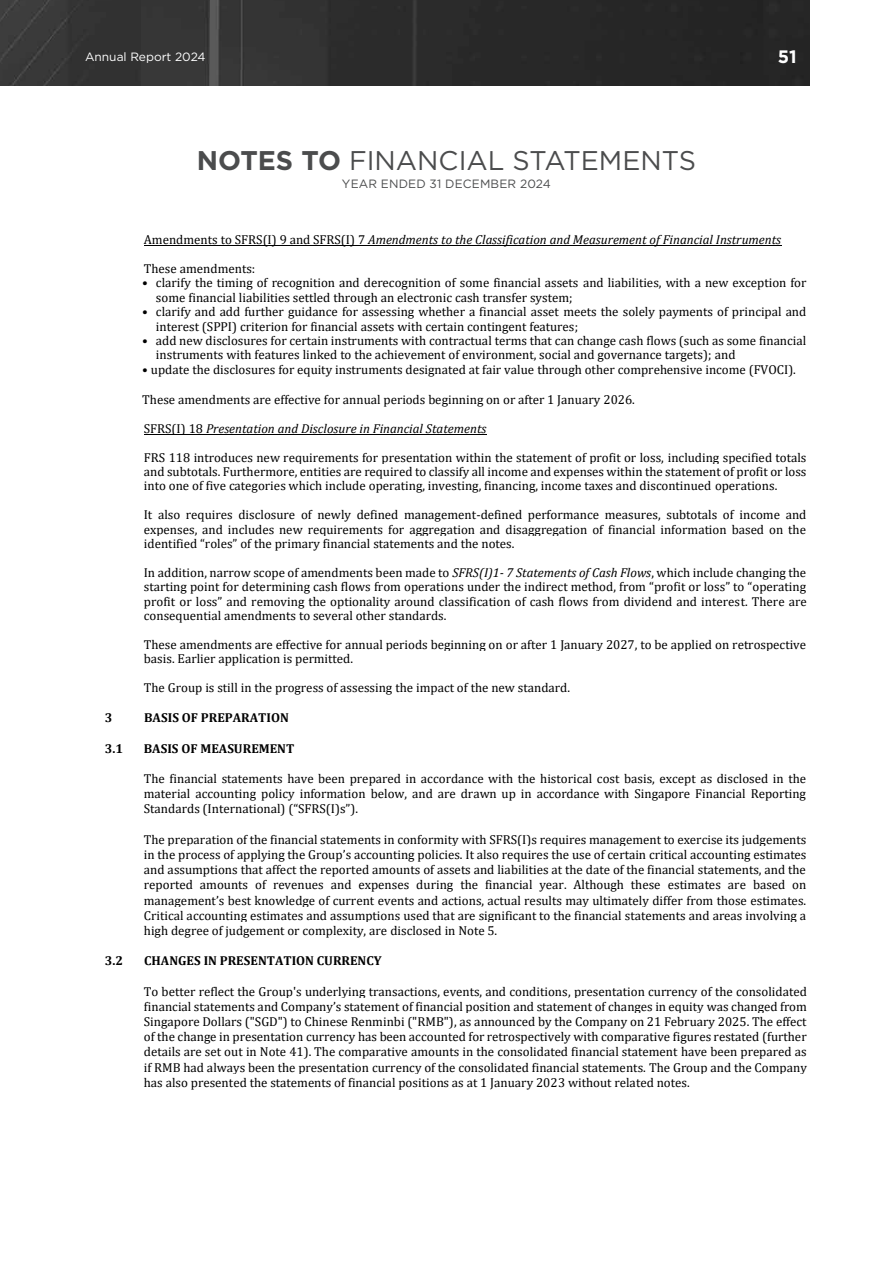
<style>
.page{position:relative;width:893px;height:1263px;background:#fff}
.page>*{position:absolute;margin:0;border:0;box-sizing:border-box;transform-origin:0 0}
.t1{font:27px "Gotham";color:#4b4c4d}
.t2{font:700 18px "Gotham";color:#fff}
.t3{font:12.9px/15.1px "Cambria";color:#000;text-align:justify}
.t4{font:italic 12.9px "Cambria";color:#000}
.t5{font:700 12.9px "Cambria";color:#000}
.t6{font:12px "Gotham";letter-spacing:.01em;color:#4b4c4d}
.t7{font:12px "Gotham";color:#fff}
.s1{font-weight:700}
.s2{font-style:normal}
.s3{font-style:italic}
</style>
<div class="page">
<hr style="left:144px;top:245px;width:638px;height:1px;background:#000">
<hr style="left:144px;top:434px;width:343px;height:1px;background:#000">
<img style="left:0;top:0;width:809px;height:85px">
<p class="t7" style="left:85px;top:49px;width:122px">Annual Report 2024</p>
<h1 class="t1" style="left:197px;top:144px;width:501px"><span class="s1">NOTES TO</span> FINANCIAL STATEMENTS</h1>
<p class="t6" style="left:342px;top:176px;width:211px">YEAR ENDED 31 DECEMBER 2024</p>
<p class="t5" style="left:105px;top:156px;width:426px">G.H.Y CULTURE &amp; MEDIA HOLDING CO., LIMITED AND ITS SUBSIDIARIES</p>
<h2 class="t2" style="left:778px;top:44px;width:20px">51</h2>
<p class="t4" style="left:144px;top:231px;width:639px"><span class="s2">Amendments to SFRS(I) 9 and SFRS(I) 7</span> Amendments to the Classification and Measurement of Financial Instruments</p>
<p class="t3" style="left:144px;top:261px;width:113px">These amendments:</p>
<p class="t3" style="left:156px;top:276px;width:652px;line-height:14.4px;text-indent:-14px">• clarify the timing of recognition and derecognition of some financial assets and liabilities, with a new exception for some financial liabilities settled through an electronic cash transfer system;</p>
<p class="t3" style="left:156px;top:304px;width:652px;line-height:14.4px;text-indent:-14px">• clarify and add further guidance for assessing whether a financial asset meets the solely payments of principal and interest (SPPI) criterion for financial assets with certain contingent features;</p>
<p class="t3" style="left:156px;top:333px;width:652px;line-height:14.5px;text-indent:-14px">• add new disclosures for certain instruments with contractual terms that can change cash flows (such as some financial instruments with features linked to the achievement of environment, social and governance targets); and</p>
<p class="t3" style="left:142px;top:362px;width:655px">• update the disclosures for equity instruments designated at fair value through other comprehensive income (FVOCI).</p>
<p class="t3" style="left:142px;top:392px;width:494px">These amendments are effective for annual periods beginning on or after 1 January 2026.</p>
<p class="t4" style="left:144px;top:419px;width:344px"><span class="s2">SFRS(I) 18</span> Presentation and Disclosure in Financial Statements</p>
<p class="t3" style="left:144px;top:450px;width:664px;line-height:14.4px">FRS 118 introduces new requirements for presentation within the statement of profit or loss, including specified totals and subtotals. Furthermore, entities are required to classify all income and expenses within the statement of profit or loss into one of five categories which include operating, investing, financing, income taxes and discontinued operations.</p>
<p class="t3" style="left:144px;top:508px;width:664px;line-height:14.4px">It also requires disclosure of newly defined management-defined performance measures, subtotals of income and expenses, and includes new requirements for aggregation and disaggregation of financial information based on the identified “roles” of the primary financial statements and the notes.</p>
<p class="t3" style="left:144px;top:565px;width:664px;line-height:14.4px">In addition, narrow scope of amendments been made to <span class="s3">SFRS(I)1- 7 Statements of Cash Flows</span>, which include changing the starting point for determining cash flows from operations under the indirect method, from “profit or loss” to “operating profit or loss” and removing the optionality around classification of cash flows from dividend and interest. There are consequential amendments to several other standards.</p>
<p class="t3" style="left:144px;top:637px;width:664px;line-height:14.4px">These amendments are effective for annual periods beginning on or after 1 January 2027, to be applied on retrospective basis. Earlier application is permitted.</p>
<p class="t3" style="left:144px;top:680px;width:428px">The Group is still in the progress of assessing the impact of the new standard.</p>
<p class="t5" style="left:105px;top:709px;width:9px">3</p>
<p class="t5" style="left:144px;top:709px;width:146px">BASIS OF PREPARATION</p>
<p class="t5" style="left:105px;top:739px;width:20px">3.1</p>
<p class="t5" style="left:144px;top:739px;width:152px">BASIS OF MEASUREMENT</p>
<p class="t3" style="left:144px;top:771px;width:664px">The financial statements have been prepared in accordance with the historical cost basis, except as disclosed in the material accounting policy information below, and are drawn up in accordance with Singapore Financial Reporting Standards (International) (“SFRS(I)s”).</p>
<p class="t3" style="left:144px;top:832px;width:664px">The preparation of the financial statements in conformity with SFRS(I)s requires management to exercise its judgements in the process of applying the Group’s accounting policies. It also requires the use of certain critical accounting estimates and assumptions that affect the reported amounts of assets and liabilities at the date of the financial statements, and the reported amounts of revenues and expenses during the financial year. Although these estimates are based on management’s best knowledge of current events and actions, actual results may ultimately differ from those estimates.<br>Critical accounting estimates and assumptions used that are significant to the financial statements and areas involving a high degree of judgement or complexity, are disclosed in Note 5.</p>
<p class="t5" style="left:105px;top:952px;width:20px">3.2</p>
<p class="t5" style="left:144px;top:952px;width:239px">CHANGES IN PRESENTATION CURRENCY</p>
<p class="t3" style="left:144px;top:983px;width:664px">To better reflect the Group's underlying transactions, events, and conditions, presentation currency of the consolidated financial statements and Company’s statement of financial position and statement of changes in equity was changed from Singapore Dollars ("SGD") to Chinese Renminbi ("RMB"), as announced by the Company on 21 February 2025. The effect of the change in presentation currency has been accounted for retrospectively with comparative figures restated (further details are set out in Note 41). The comparative amounts in the consolidated financial statement have been prepared as if RMB had always been the presentation currency of the consolidated financial statements. The Group and the Company has also presented the statements of financial positions as at 1 January 2023 without related notes.</p>
</div>
